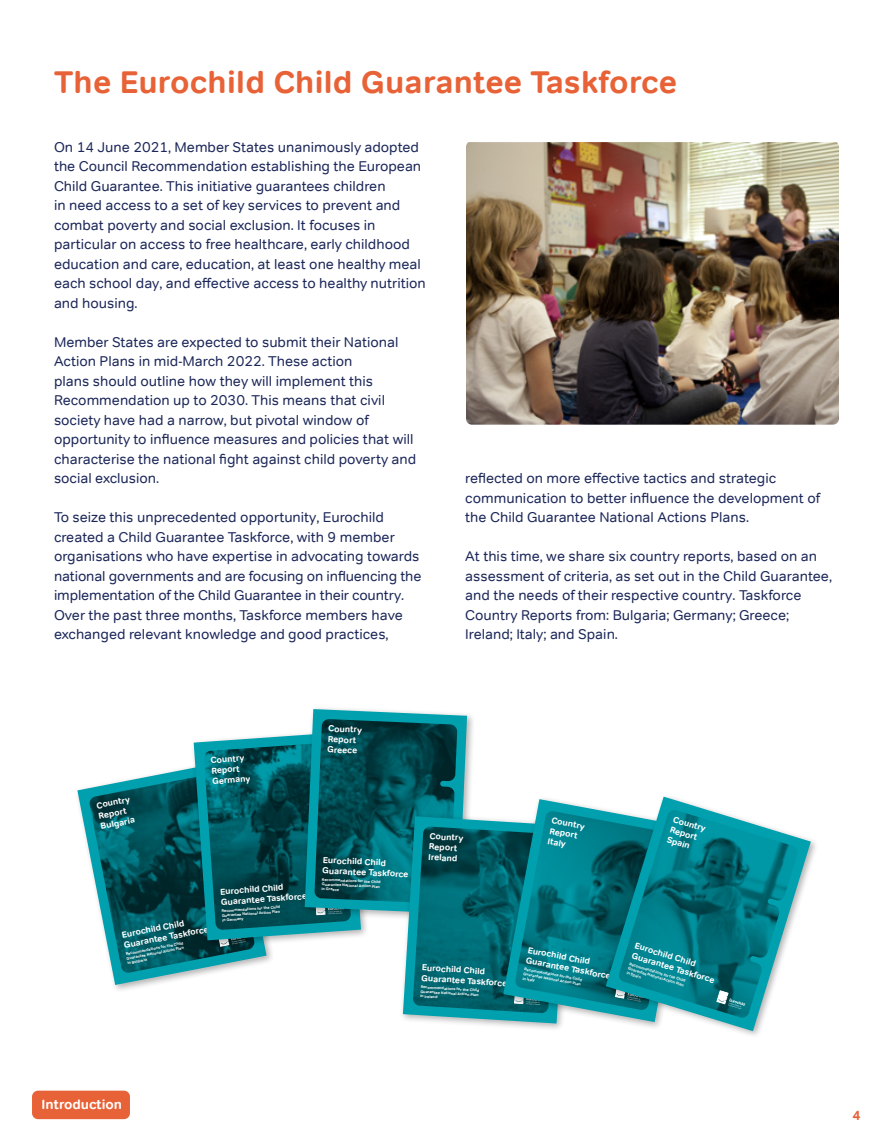
<style>
.page{position:relative;width:893px;height:1148px;background:#fff}
.page>*{position:absolute;margin:0;border:0;box-sizing:border-box;transform-origin:0 0}
.t1{font:700 31.5px "Tondo";letter-spacing:.01em;color:#e86237}
.t2{font:14.25px/19.5px "Tondo";color:#1c2759}
.t3{font:700 13.5px "Tondo";color:#fff}
.t4{font:700 13.5px "Tondo";color:#e86237}
.t5{font:700 8.7px/10.5px "Tondo";color:#fff}
.t6{font:700 3.9px/4.7px "Tondo";color:#fff}
</style>
<div class="page">
<div style="left:32px;top:1090px;width:98px;height:29px;background:#e86237;border-radius:6px"></div>
<img style="left:466px;top:142px;width:373px;height:282px">
<svg style="left:77px;top:768px;width:117px;height:217px"></svg>
<img style="left:89px;top:773px;width:105px;height:200px">
<div style="left:190px;top:728px;width:179px;height:220px;background:#000;opacity:.3"></div>
<div style="left:399px;top:812px;width:178px;height:219px;background:#000;opacity:.3"></div>
<svg style="left:194px;top:709px;width:375px;height:314px"></svg>
<svg style="left:503px;top:799px;width:99px;height:223px"></svg>
<img style="left:515px;top:811px;width:87px;height:199px">
<div style="left:602px;top:793px;width:217px;height:246px;background:#000;opacity:.3"></div>
<svg style="left:606px;top:796px;width:205px;height:235px"></svg>
<img style="left:618px;top:810px;width:180px;height:208px">
<svg style="left:716px;top:990px;width:29px;height:19px"></svg>
<h1 class="t1" style="left:54px;top:63px;width:625px">The Eurochild Child Guarantee Taskforce</h1>
<p class="t2" style="left:54px;top:137px;width:373px">On 14 June 2021, Member States unanimously adopted the Council Recommendation establishing the European Child Guarantee. This initiative guarantees children<br>in need access to a set of key services to prevent and combat poverty and social exclusion. It focuses in particular on access to free healthcare, early childhood education and care, education, at least one healthy meal each school day, and effective access to healthy nutrition and housing.</p>
<p class="t2" style="left:54px;top:332px;width:364px">Member States are expected to submit their National Action Plans in mid-March 2022. These action<br>plans should outline how they will implement this Recommendation up to 2030. This means that civil society have had a narrow, but pivotal window of opportunity to influence measures and policies that will characterise the national fight against child poverty and social exclusion.</p>
<p class="t2" style="left:54px;top:507px;width:369px">To seize this unprecedented opportunity, Eurochild created a Child Guarantee Taskforce, with 9 member organisations who have expertise in advocating towards national governments and are focusing on influencing the implementation of the Child Guarantee in their country.<br>Over the past three months, Taskforce members have exchanged relevant knowledge and good practices,</p>
<p class="t5" style="left:210px;top:755px;width:40px;rotate:-4deg">Country<br>Report<br>Germany</p>
<p class="t5" style="left:328px;top:723px;width:35px;rotate:2deg">Country<br>Report<br>Greece</p>
<p class="t2" style="left:465px;top:468px;width:356px">reflected on more effective tactics and strategic communication to better influence the development of the Child Guarantee National Actions Plans.</p>
<p class="t2" style="left:465px;top:546px;width:368px">At this time, we share six country reports, based on an assessment of criteria, as set out in the Child Guarantee, and the needs of their respective country. Taskforce Country Reports from: Bulgaria; Germany; Greece; Ireland; Italy; and Spain.</p>
<p class="t5" style="left:96px;top:800px;width:36px;rotate:-11deg">Country<br>Report<br>Bulgaria</p>
<p class="t5" style="left:121px;top:929px;width:88px;rotate:-11deg">Eurochild Child<br>Guarantee Taskforce</p>
<p class="t6" style="left:125px;top:951px;width:60px;rotate:-11deg">Recommendations for the Child<br>Guarantee National Action Plan in Bulgaria</p>
<p class="t5" style="left:323px;top:855px;width:88px;rotate:2deg">Eurochild Child<br>Guarantee Taskforce</p>
<p class="t5" style="left:220px;top:886px;width:88px;rotate:-4deg">Eurochild Child<br>Guarantee Taskforce</p>
<p class="t6" style="left:322px;top:877px;width:60px;rotate:2deg">Recommendations for the Child<br>Guarantee National Action Plan in Greece</p>
<p class="t6" style="left:221px;top:908px;width:60px;rotate:-4deg">Recommendations for the Child<br>Guarantee National Action Plan in Germany</p>
<p class="t5" style="left:430px;top:830px;width:35px;rotate:4deg">Country<br>Report<br>Ireland</p>
<p class="t5" style="left:552px;top:815px;width:35px;rotate:10deg">Country<br>Report<br>Italy</p>
<p class="t5" style="left:529px;top:945px;width:88px;rotate:10deg">Eurochild Child<br>Guarantee Taskforce</p>
<p class="t5" style="left:422px;top:962px;width:88px;rotate:4deg">Eurochild Child<br>Guarantee Taskforce</p>
<p class="t6" style="left:525px;top:966px;width:60px;text-align:justify;rotate:11deg">Recommendations for the Child Guarantee National Action Plan in Italy</p>
<p class="t6" style="left:421px;top:984px;width:60px;text-align:justify;rotate:4deg">Recommendations for the Child Guarantee National Action Plan in Ireland</p>
<p class="t5" style="left:675px;top:814px;width:35px;rotate:17deg">Country<br>Report<br>Spain</p>
<p class="t5" style="left:637px;top:940px;width:88px;rotate:17deg">Eurochild Child<br>Guarantee Taskforce</p>
<p class="t6" style="left:630px;top:961px;width:60px;rotate:17deg">Recommendations for the Child<br>Guarantee National Action Plan in Spain</p>
<p class="t3" style="left:42px;top:1095px;width:82px">Introduction</p>
<p class="t4" style="left:852px;top:1107px;width:10px">4</p>
</div>
